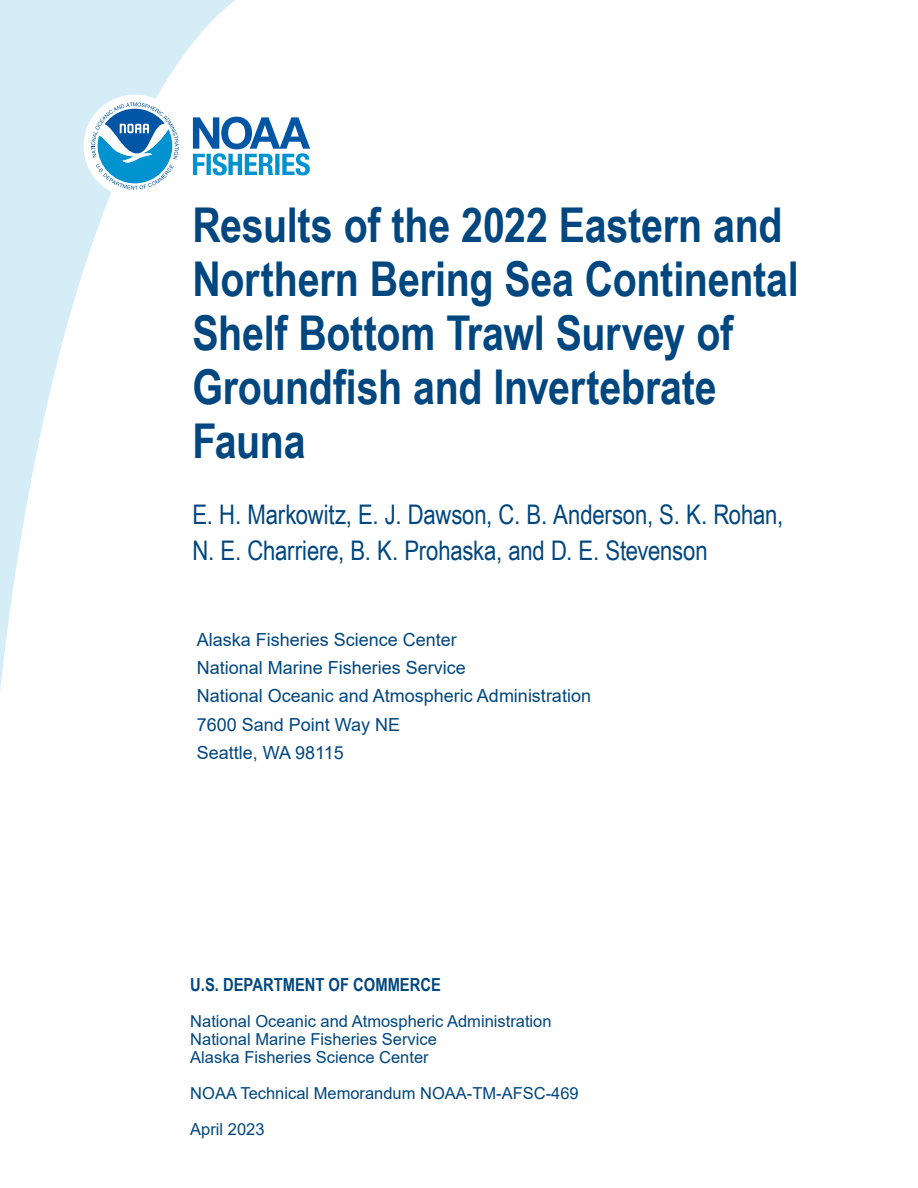
<style>
.page{position:relative;width:918px;height:1188px;background:#fff}
.page>*{position:absolute;margin:0;border:0;box-sizing:border-box;transform-origin:0 0}
.Cover_head_blue{font:700 48px/54px "Arial Narrow";letter-spacing:-.005em;color:#00467f}
.Cover__Authors{font:27px "Arial Narrow";letter-spacing:-.01em;color:#00467f}
.t1{font:18px/28.3px "Arial";color:#00467f}
.t2{font:700 18px "Arial Narrow";color:#00467f}
.t3{font:16.5px/36px "Arial";color:#00467f}
</style>
<div class="page">
<svg style="left:0;top:0;width:251px;height:690px"></svg>
<div style="left:84px;top:95px;width:102px;height:103px;background:#fff;border-radius:50%"></div>
<svg style="left:91px;top:102px;width:88px;height:88px"></svg>
<svg style="left:193px;top:117px;width:117px;height:58px"></svg>
<h1 class="Cover_head_blue" style="left:192px;top:196px;width:608px">Results of the 2022 Eastern and<br>Northern Bering Sea Continental<br>Shelf Bottom Trawl Survey of<br>Groundfish and Invertebrate<br>Fauna</h1>
<p class="Cover__Authors" style="left:192px;top:495px;width:592px">E. H. Markowitz, E. J. Dawson, C. B. Anderson, S. K. Rohan,</p>
<p class="Cover__Authors" style="left:192px;top:531px;width:517px">N. E. Charriere, B. K. Prohaska, and D. E. Stevenson</p>
<p class="t1" style="left:197px;top:625px;width:396px">Alaska Fisheries Science Center<br>National Marine Fisheries Service<br>National Oceanic and Atmospheric Administration<br>7600 Sand Point Way NE<br>Seattle, WA 98115</p>
<p class="t2" style="left:190px;top:972px;width:252px">U.S. DEPARTMENT OF COMMERCE</p>
<p class="t3" style="left:190px;top:1004px;width:363px">National Oceanic and Atmospheric Administration</p>
<p class="t3" style="left:190px;top:1022px;width:248px">National Marine Fisheries Service</p>
<p class="t3" style="left:190px;top:1040px;width:390px">Alaska Fisheries Science Center<br>NOAA Technical Memorandum NOAA-TM-AFSC-469</p>
<p class="t3" style="left:190px;top:1112px;width:76px">April 2023</p>
</div>
